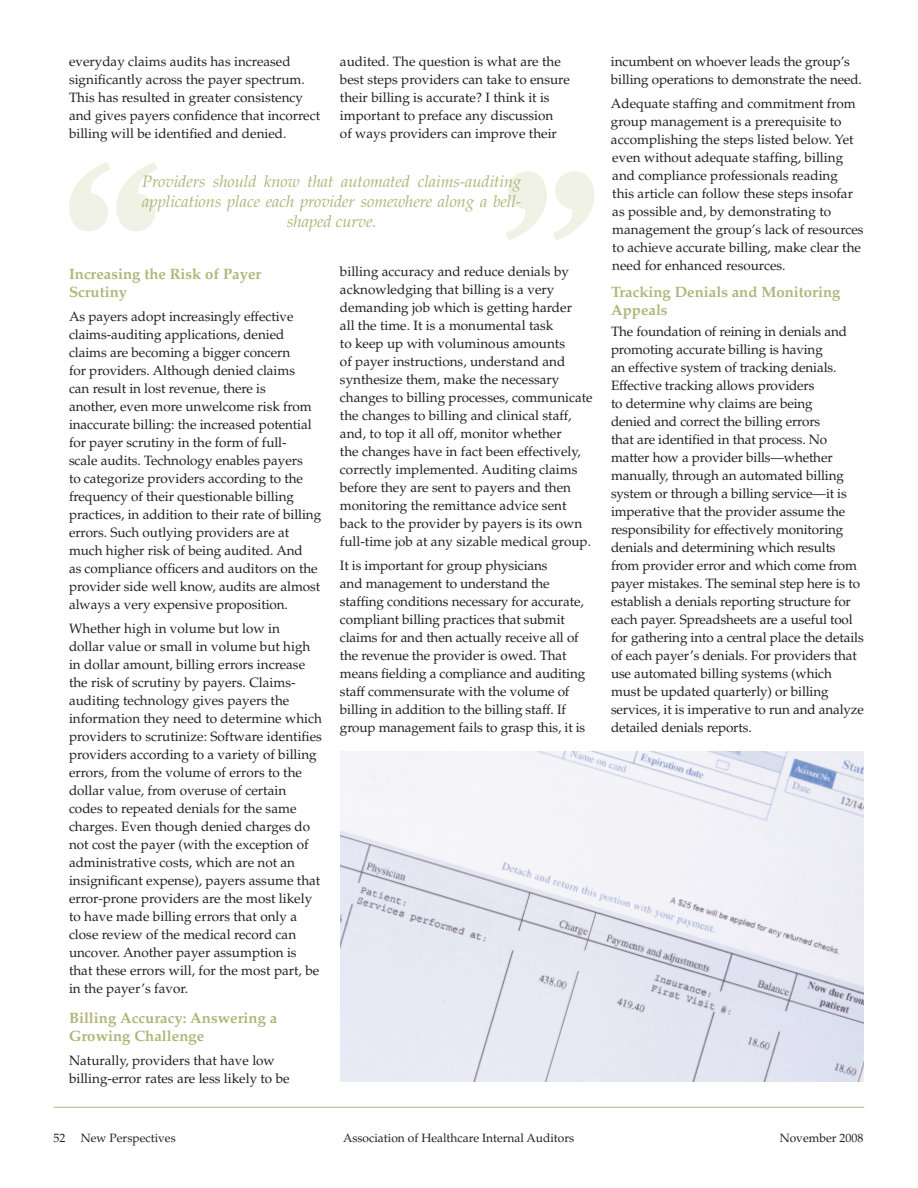
<style>
.page{position:relative;width:918px;height:1188px;background:#fff}
.page>*{position:absolute;margin:0;border:0;box-sizing:border-box;transform-origin:0 0}
.t1{font:italic 16.5px/19.8px "Palatino";letter-spacing:-.005em;color:#b1b579;text-align:center}
.t2{font:700 15px/18px "Palatino";color:#b1b579}
.t3{font:13.5px/18px "Palatino";letter-spacing:-.005em;color:#231f20}
.t4{font:12px "Palatino";color:#231f20}
</style>
<div class="page">
<hr style="left:54px;top:1107px;width:810px;height:1px;background:#b1b579">
<img style="left:340px;top:752px;width:524px;height:330px">
<svg style="left:506px;top:171px;width:88px;height:70px"></svg>
<svg style="left:69px;top:162px;width:89px;height:69px"></svg>
<p class="t3" style="left:69px;top:53px;width:253px">everyday claims audits has increased significantly across the payer spectrum.<br>This has resulted in greater consistency and gives payers confidence that incorrect billing will be identified and denied.</p>
<p class="t3" style="left:340px;top:53px;width:231px">audited. The question is what are the best steps providers can take to ensure their billing is accurate? I think it is important to preface any discussion<br>of ways providers can improve their</p>
<p class="t1" style="left:142px;top:172px;width:381px">Providers should know that automated claims-auditing applications place each provider somewhere along a bell&shy;shaped curve.</p>
<p class="t2" style="left:69px;top:265px;width:194px">Increasing the Risk of Payer<br>Scrutiny</p>
<p class="t3" style="left:69px;top:308px;width:254px">As payers adopt increasingly effective claims-auditing applications, denied claims are becoming a bigger concern<br>for providers. Although denied claims<br>can result in lost revenue, there is<br>another, even more unwelcome risk from inaccurate billing: the increased potential for payer scrutiny in the form of full-<br>scale audits. Technology enables payers<br>to categorize providers according to the frequency of their questionable billing practices, in addition to their rate of billing errors. Such outlying providers are at much higher risk of being audited. And<br>as compliance officers and auditors on the provider side well know, audits are almost always a very expensive proposition.</p>
<p class="t3" style="left:69px;top:620px;width:255px">Whether high in volume but low in<br>dollar value or small in volume but high in dollar amount, billing errors increase the risk of scrutiny by payers. Claims&shy;auditing technology gives payers the information they need to determine which providers to scrutinize: Software identifies providers according to a variety of billing errors, from the volume of errors to the dollar value, from overuse of certain codes to repeated denials for the same charges. Even though denied charges do not cost the payer (with the exception of administrative costs, which are not an insignificant expense), payers assume that error-prone providers are the most likely to have made billing errors that only a close review of the medical record can uncover. Another payer assumption is that these errors will, for the most part, be in the payer’s favor.</p>
<p class="t2" style="left:69px;top:1009px;width:210px">Billing Accuracy: Answering a<br>Growing Challenge</p>
<p class="t3" style="left:69px;top:1052px;width:222px">Naturally, providers that have low billing-error rates are less likely to be</p>
<p class="t3" style="left:340px;top:263px;width:254px">billing accuracy and reduce denials by acknowledging that billing is a very demanding job which is getting harder<br>all the time. It is a monumental task<br>to keep up with voluminous amounts<br>of payer instructions, understand and synthesize them, make the necessary changes to billing processes, communicate the changes to billing and clinical staff, and, to top it all off, monitor whether<br>the changes have in fact been effectively, correctly implemented. Auditing claims before they are sent to payers and then monitoring the remittance advice sent back to the provider by payers is its own full-time job at any sizable medical group.</p>
<p class="t3" style="left:340px;top:557px;width:247px">It is important for group physicians<br>and management to understand the staffing conditions necessary for accurate, compliant billing practices that submit claims for and then actually receive all of the revenue the provider is owed. That means fielding a compliance and auditing staff commensurate with the volume of billing in addition to the billing staff. If group management fails to grasp this, it is</p>
<p class="t3" style="left:611px;top:53px;width:252px">incumbent on whoever leads the group’s billing operations to demonstrate the need.</p>
<p class="t3" style="left:611px;top:95px;width:254px">Adequate staffing and commitment from group management is a prerequisite to accomplishing the steps listed below. Yet even without adequate staffing, billing and compliance professionals reading<br>this article can follow these steps insofar as possible and, by demonstrating to management the group’s lack of resources to achieve accurate billing, make clear the need for enhanced resources.</p>
<p class="t2" style="left:611px;top:283px;width:231px">Tracking Denials and Monitoring<br>Appeals</p>
<p class="t3" style="left:611px;top:323px;width:255px">The foundation of reining in denials and promoting accurate billing is having<br>an effective system of tracking denials.<br>Effective tracking allows providers<br>to determine why claims are being<br>denied and correct the billing errors<br>that are identified in that process. No matter how a provider bills—whether manually, through an automated billing system or through a billing service—it is imperative that the provider assume the responsibility for effectively monitoring denials and determining which results from provider error and which come from payer mistakes. The seminal step here is to establish a denials reporting structure for each payer. Spreadsheets are a useful tool for gathering into a central place the details of each payer’s denials. For providers that use automated billing systems (which must be updated quarterly) or billing services, it is imperative to run and analyze detailed denials reports.</p>
<p class="t4" style="left:54px;top:1131px;width:13px">52</p>
<p class="t4" style="left:81px;top:1131px;width:96px">New Perspectives</p>
<p class="t4" style="left:343px;top:1131px;width:233px">Association of Healthcare Internal Auditors</p>
<p class="t4" style="left:780px;top:1131px;width:85px">November 2008</p>
</div>
